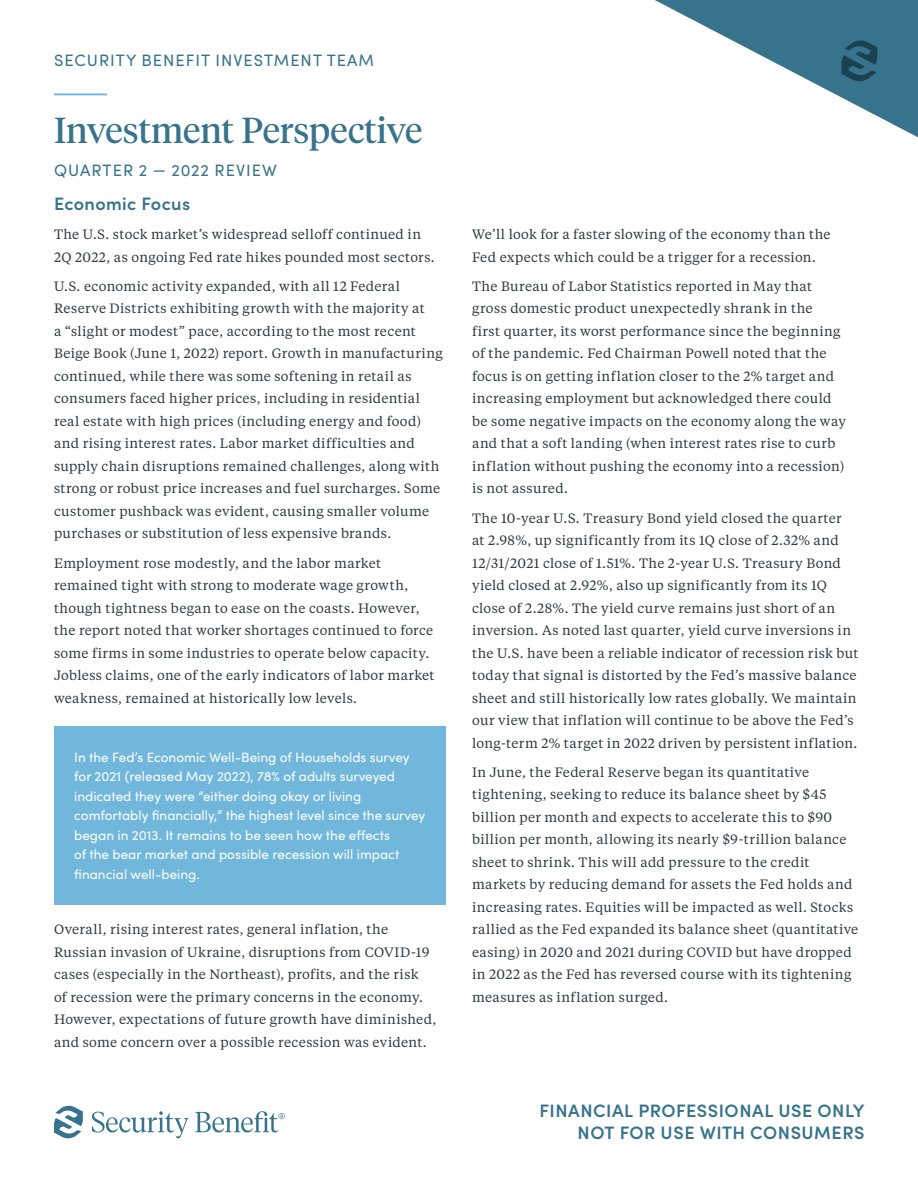
<style>
.page{position:relative;width:918px;height:1188px;background:#fff}
.page>*{position:absolute;margin:0;border:0;box-sizing:border-box;transform-origin:0 0}
.Product_Name_-_One_S{font:36px "Tiempos Headline";color:#37738c}
.Financial_Profession{font:600 18px/21.6px "Sofia Pro";letter-spacing:.03em;color:#37738c;text-align:right}
.Subhead_-_Benefit_Bl{font:600 18px "Sofia Pro";letter-spacing:.02em;color:#37738c}
.Company_Name_Materia{font:16.5px "Sofia Pro";letter-spacing:.06em;color:#37738c}
.Body_Copy_-_Gray{font:13.5px/22.5px "Tiempos Text";letter-spacing:.03em;color:#2f3b41}
.t1{font:13.5px/19.5px "Sofia Pro";color:#fff}
</style>
<div class="page">
<svg style="left:54px;top:1106px;width:29px;height:32px"></svg>
<svg style="left:92px;top:1111px;width:96px;height:27px"></svg>
<svg style="left:195px;top:1111px;width:90px;height:22px"></svg>
<hr style="left:54px;top:93px;width:53px;height:2px;background:#71b7dc">
<div style="left:54px;top:726px;width:392px;height:178px;background:#71b7dc"></div>
<svg style="left:655px;top:0;width:263px;height:137px"></svg>
<p class="Company_Name_Materia" style="left:54px;top:48px;width:321px">SECURITY BENEFIT INVESTMENT TEAM</p>
<p class="Product_Name_-_One_S" style="left:54px;top:106px;width:370px">Investment Perspective</p>
<p class="Company_Name_Materia" style="left:54px;top:158px;width:224px">QUARTER 2 — 2022 REVIEW</p>
<p class="Subhead_-_Benefit_Bl" style="left:54px;top:190px;width:138px">Economic Focus</p>
<p class="Body_Copy_-_Gray" style="left:54px;top:223px;width:382px">The U.S. stock market’s widespread selloff continued in<br>2Q 2022, as ongoing Fed rate hikes pounded most sectors.</p>
<p class="Body_Copy_-_Gray" style="left:54px;top:274px;width:390px">U.S. economic activity expanded, with all 12 Federal Reserve Districts exhibiting growth with the majority at<br>a “slight or modest” pace, according to the most recent Beige Book (June 1, 2022) report. Growth in manufacturing continued, while there was some softening in retail as consumers faced higher prices, including in residential real estate with high prices (including energy and food) and rising interest rates. Labor market difficulties and supply chain disruptions remained challenges, along with strong or robust price increases and fuel surcharges. Some customer pushback was evident, causing smaller volume purchases or substitution of less expensive brands.</p>
<p class="Body_Copy_-_Gray" style="left:54px;top:551px;width:382px">Employment rose modestly, and the labor market remained tight with strong to moderate wage growth, though tightness began to ease on the coasts. However, the report noted that worker shortages continued to force some firms in some industries to operate below capacity.<br>Jobless claims, one of the early indicators of labor market weakness, remained at historically low levels.</p>
<p class="t1" style="left:74px;top:746px;width:352px">In the Fed’s Economic Well-Being of Households survey for 2021 (released May 2022), 78% of adults surveyed indicated they were “either doing okay or living comfortably financially,” the highest level since the survey began in 2013. It remains to be seen how the effects<br>of the bear market and possible recession will impact financial well-being.</p>
<p class="Body_Copy_-_Gray" style="left:54px;top:918px;width:384px">Overall, rising interest rates, general inflation, the Russian invasion of Ukraine, disruptions from COVID-19 cases (especially in the Northeast), profits, and the risk<br>of recession were the primary concerns in the economy.<br>However, expectations of future growth have diminished, and some concern over a possible recession was evident.</p>
<p class="Body_Copy_-_Gray" style="left:472px;top:223px;width:360px">We’ll look for a faster slowing of the economy than the<br>Fed expects which could be a trigger for a recession.</p>
<p class="Body_Copy_-_Gray" style="left:472px;top:274px;width:375px">The Bureau of Labor Statistics reported in May that gross domestic product unexpectedly shrank in the<br>first quarter, its worst performance since the beginning of the pandemic. Fed Chairman Powell noted that the focus is on getting inflation closer to the 2% target and increasing employment but acknowledged there could be some negative impacts on the economy along the way and that a soft landing (when interest rates rise to curb inflation without pushing the economy into a recession) is not assured.</p>
<p class="Body_Copy_-_Gray" style="left:472px;top:506px;width:388px">The 10-year U.S. Treasury Bond yield closed the quarter<br>at 2.98%, up significantly from its 1Q close of 2.32% and 12/31/2021 close of 1.51%. The 2-year U.S. Treasury Bond yield closed at 2.92%, also up significantly from its 1Q close of 2.28%. The yield curve remains just short of an inversion. As noted last quarter, yield curve inversions in the U.S. have been a reliable indicator of recession risk but today that signal is distorted by the Fed’s massive balance sheet and still historically low rates globally. We maintain our view that inflation will continue to be above the Fed’s long-term 2% target in 2022 driven by persistent inflation.</p>
<p class="Body_Copy_-_Gray" style="left:472px;top:760px;width:388px">In June, the Federal Reserve began its quantitative tightening, seeking to reduce its balance sheet by $45 billion per month and expects to accelerate this to $90 billion per month, allowing its nearly $9-trillion balance sheet to shrink. This will add pressure to the credit markets by reducing demand for assets the Fed holds and increasing rates. Equities will be impacted as well. Stocks rallied as the Fed expanded its balance sheet (quantitative easing) in 2020 and 2021 during COVID but have dropped in 2022 as the Fed has reversed course with its tightening measures as inflation surged.</p>
<p class="Financial_Profession" style="left:540px;top:1099px;width:326px">FINANCIAL PROFESSIONAL USE ONLY<br>NOT FOR USE WITH CONSUMERS</p>
</div>
